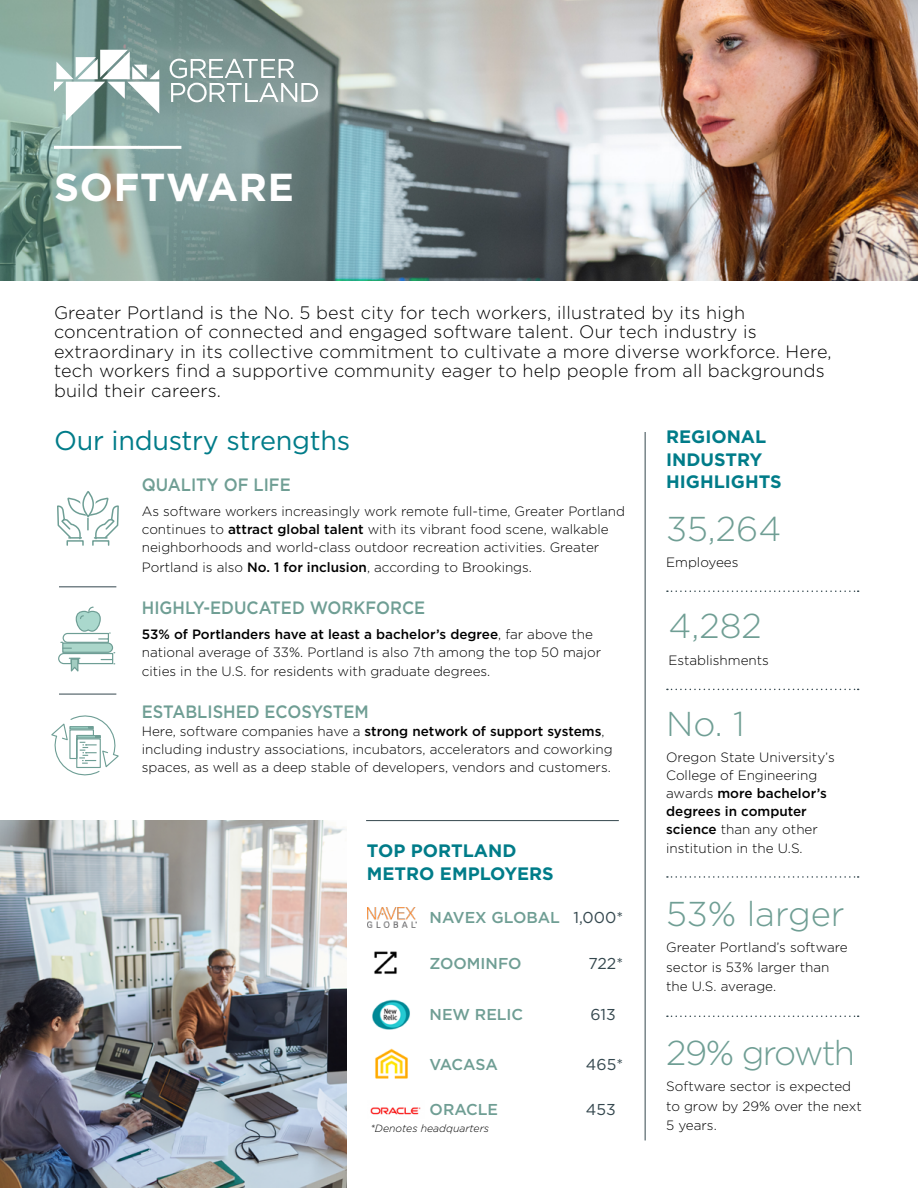
<style>
.page{position:relative;width:918px;height:1188px;background:#fff}
.page>*{position:absolute;margin:0;border:0;box-sizing:border-box;transform-origin:0 0}
.t1{font:700 39px "Gotham";letter-spacing:.02em;color:#fff}
.t2{font:300 34.5px "Gotham";letter-spacing:-.005em;color:#6f9e94}
.t3{font:300 34.5px "Gotham";letter-spacing:-.05em;color:#6f9e94}
.t4{font:27px "Gotham";letter-spacing:-.01em;color:#007c89}
.t5{font:300 18px/19.5px "Gotham";letter-spacing:.01em;color:#000}
.t6{font:700 18px/22.5px "Gotham";color:#007c89}
.t7{font:500 17.85px "Gotham";color:#6f9e94;scale:.92 1}
.t8{font:500 15.75px "Gotham";color:#6f9e94}
.t9{font:15.75px "Gotham";color:#34474e}
.t10{font:300 13.5px/18px "Gotham";color:#000}
.t11{font:italic 300 10.5px "Gotham";color:#000}
.s1{font-weight:500}
.s2{font-weight:400;color:#34474e}
</style>
<div class="page">
<img style="left:0;top:0;width:918px;height:280px">
<hr style="left:54px;top:146px;width:127px;height:3px;background:#fff">
<svg style="left:667px;top:590px;width:192px;height:2px"></svg>
<svg style="left:667px;top:689px;width:192px;height:1px"></svg>
<svg style="left:667px;top:1016px;width:192px;height:1px"></svg>
<svg style="left:667px;top:876px;width:192px;height:2px"></svg>
<hr style="left:645px;top:432px;width:1px;height:708px;background:#34474e">
<hr style="left:366px;top:820px;width:253px;height:1px;background:#34474e">
<hr style="left:59px;top:587px;width:57px;height:1px;background:#34474e">
<hr style="left:59px;top:694px;width:57px;height:1px;background:#34474e">
<img style="left:367px;top:908px;width:49px;height:20px">
<img style="left:374px;top:951px;width:23px;height:23px">
<img style="left:372px;top:999px;width:38px;height:31px">
<img style="left:375px;top:1048px;width:33px;height:30px">
<img style="left:370px;top:1107px;width:51px;height:8px">
<svg style="left:170px;top:59px;width:148px;height:43px"></svg>
<svg style="left:54px;top:50px;width:105px;height:71px"></svg>
<img style="left:0;top:821px;width:346px;height:367px">
<svg style="left:51px;top:715px;width:68px;height:61px"></svg>
<svg style="left:67px;top:540px;width:17px;height:6px"></svg>
<svg style="left:92px;top:540px;width:17px;height:6px"></svg>
<svg style="left:57px;top:497px;width:62px;height:43px"></svg>
<div style="left:82px;top:490px;width:11px;height:24px;background:#fff;border-radius:50%"></div>
<div style="left:80px;top:488px;width:16px;height:28px;border:4px solid #fff;border-radius:50%"></div>
<div style="left:82px;top:491px;width:12px;height:26px;border:2px solid #6e9e95;border-radius:50%"></div>
<svg style="left:58px;top:606px;width:57px;height:66px"></svg>
<h1 class="t1" style="left:54px;top:162px;width:241px">SOFTWARE</h1>
<p class="t5" style="left:54px;top:302px;width:779px">Greater Portland is the No. 5 best city for tech workers, illustrated by its high concentration of connected and engaged software talent. Our tech industry is extraordinary in its collective commitment to cultivate a more diverse workforce. Here, tech workers find a supportive community eager to help people from all backgrounds build their careers.</p>
<h3 class="t6" style="left:666px;top:425px;width:117px">REGIONAL<br>INDUSTRY<br>HIGHLIGHTS</h3>
<h2 class="t2" style="left:666px;top:507px;width:117px">35,264</h2>
<p class="t10" style="left:666px;top:553px;width:74px">Employees</p>
<h3 class="t4" style="left:54px;top:423px;width:298px">Our industry strengths</h3>
<h3 class="t7" style="left:142px;top:473px;width:163px">QUALITY OF LIFE</h3>
<p class="t10" style="left:142px;top:502px;width:485px">As software workers increasingly work remote full-time, Greater Portland continues to <span class="s1">attract global talent</span> with its vibrant food scene, walkable neighborhoods and world-class outdoor recreation activities. Greater</p>
<p class="t10" style="left:142px;top:557px;width:392px">Portland is also <span class="s1">No. 1 for inclusion</span>, according to Brookings.</p>
<h3 class="t7" style="left:142px;top:596px;width:310px">HIGHLY-EDUCATED WORKFORCE</h3>
<p class="t10" style="left:142px;top:625px;width:461px"><span class="s1">53% of Portlanders have at least a bachelor’s degree</span>, far above the national average of 33%. Portland is also 7th among the top 50 major</p>
<p class="t10" style="left:142px;top:662px;width:350px">cities in the U.S. for residents with graduate degrees.</p>
<h3 class="t7" style="left:142px;top:700px;width:248px">ESTABLISHED ECOSYSTEM</h3>
<p class="t10" style="left:142px;top:722px;width:472px">Here, software companies have a <span class="s1">strong network of support systems</span>, including industry associations, incubators, accelerators and coworking spaces, as well as a deep stable of developers, vendors and customers.</p>
<h2 class="t2" style="left:669px;top:604px;width:95px">4,282</h2>
<p class="t10" style="left:669px;top:651px;width:102px">Establishments</p>
<h2 class="t2" style="left:666px;top:702px;width:80px">No. 1</h2>
<p class="t10" style="left:666px;top:747px;width:170px">Oregon State University’s<br>College of Engineering awards <span class="s1">more bachelor’s degrees in computer science</span> than any other</p>
<p class="t10" style="left:666px;top:839px;width:138px">institution in the U.S.</p>
<h3 class="t6" style="left:367px;top:840px;width:188px">TOP PORTLAND<br>METRO EMPLOYERS</h3>
<p class="t8" style="left:430px;top:907px;width:195px">NAVEX GLOBAL <span class="s2">1,000*</span></p>
<p class="t8" style="left:430px;top:953px;width:94px">ZOOMINFO</p>
<p class="t9" style="left:588px;top:953px;width:36px">722*</p>
<p class="t8" style="left:430px;top:1004px;width:95px">NEW RELIC</p>
<p class="t9" style="left:590px;top:1004px;width:27px">613</p>
<p class="t8" style="left:430px;top:1054px;width:70px">VACASA</p>
<p class="t9" style="left:586px;top:1054px;width:39px">465*</p>
<p class="t8" style="left:430px;top:1099px;width:70px">ORACLE</p>
<p class="t9" style="left:586px;top:1099px;width:31px">453</p>
<p class="t11" style="left:370px;top:1122px;width:120px">*Denotes headquarters</p>
<h2 class="t2" style="left:666px;top:892px;width:180px">53% larger</h2>
<p class="t10" style="left:666px;top:937px;width:183px;line-height:19.5px">Greater Portland’s software sector is 53% larger than the U.S. average.</p>
<h2 class="t3" style="left:666px;top:1031px;width:190px">29% growth</h2>
<p class="t10" style="left:666px;top:1077px;width:197px;line-height:19.5px">Software sector is expected to grow by 29% over the next<br>5 years.</p>
</div>
